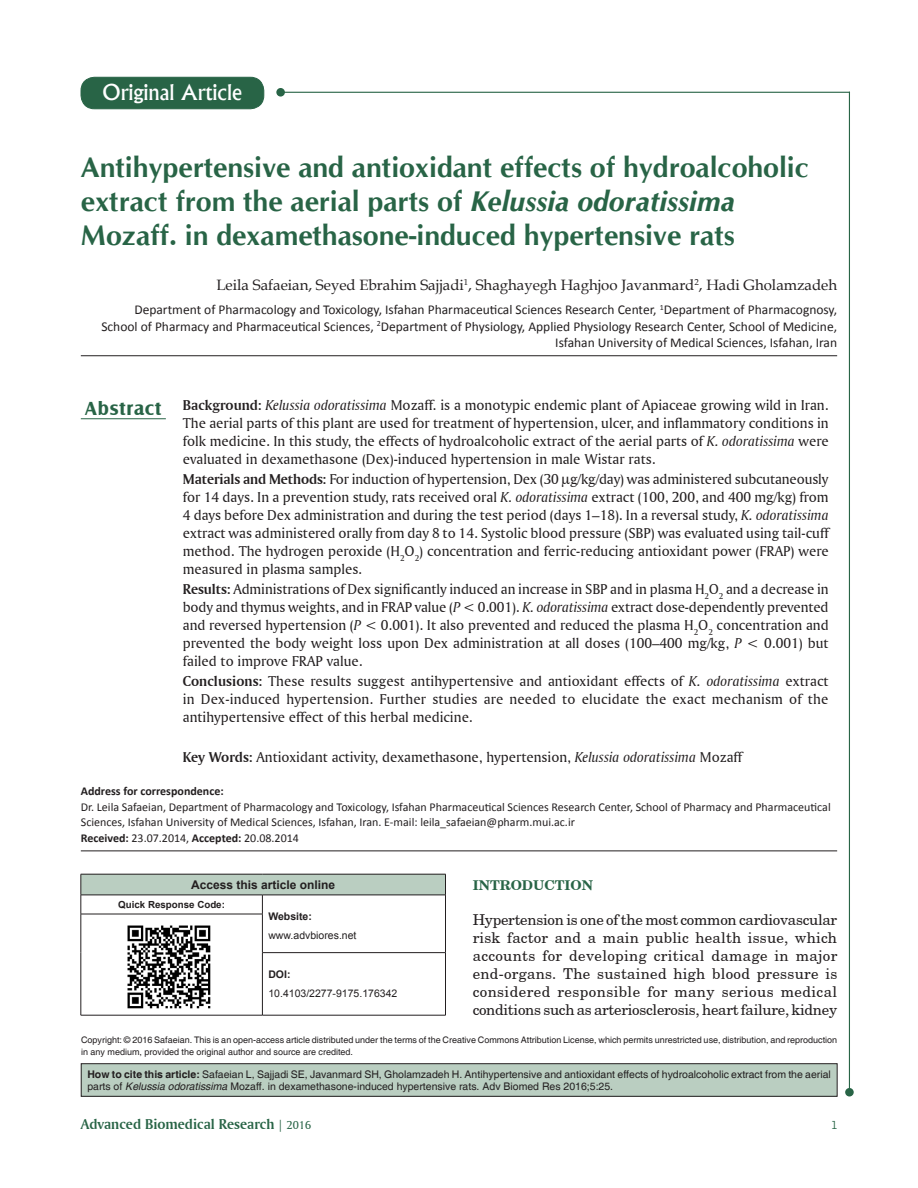
<style>
.page{position:relative;width:918px;height:1188px;background:#fff}
.page>*{position:absolute;margin:0;border:0;box-sizing:border-box;transform-origin:0 0}
.AT{font:700 28.5px/34.2px "CG Omega";color:#286446}
.AH{font:500 21px "Albertus";color:#fff}
.ABSH{font:700 19.5px "Castle T";letter-spacing:.04em;color:#286446}
.ABS{font:15px/18px "Amerigo BT Roman A";color:#231f20;text-align:justify}
.TX{font:15px/18px "New Century Schoolbook";letter-spacing:-.02em;color:#231f20;text-align:justify}
.KWD{font:15px "Amerigo BT Roman A";color:#231f20}
.AU{font:15px "Book Antiqua";color:#231f20}
.RF{font:15px "Amerigo BT Bold A";color:#286446}
.AFF{font:13.5px/16.2px "Calibri";color:#231f20;text-align:right}
.t1{font:700 13.5px "Century Schoolbook BT";color:#286446}
.ADD{font:12px/15.8px "Calibri";color:#231f20}
.HIS{font:12px "Calibri";color:#231f20}
.ATAO{font:700 12px "Arial";color:#231f20}
.RF-2{font:12px "Bell Centennial BT Address";color:#286446}
.SRC{font:10.5px/12.6px "Helvetica";color:#231f20}
.DOI{font:10.5px "Arial";color:#231f20}
.WEB{font:10.5px "Arial";color:#231f20}
.WEB-2{font:700 10.5px "Arial";color:#231f20}
.DOI-2{font:700 10.5px "Arial";color:#231f20}
.QRC{font:700 9.75px "Arial";color:#231f20}
.CR{font:9px/12px "Helvetica";color:#231f20}
.s1{font-style:italic}
.s2{font-family:"Amerigo BT Bold A"}
.s3{font-family:"Amerigo BT Italic A"}
.s4{font-weight:700}
.s5{font-family:"Amerigo BT Roman A";font-size:12px}
</style>
<div class="page">
<hr style="left:281px;top:92px;width:569px;height:1px;background:#286446">
<div style="left:276px;top:88px;width:9px;height:9px;background:#286446;border-radius:50%"></div>
<hr style="left:849px;top:92px;width:1px;height:999px;background:#286446">
<div style="left:845px;top:1088px;width:9px;height:8px;background:#286446;border-radius:50%"></div>
<hr style="left:81px;top:851px;width:756px;height:1px;background:#231f20">
<hr style="left:81px;top:355px;width:756px;height:1px;background:#231f20">
<div style="left:81px;top:874px;width:365px;height:21px;background:#bacec1"></div>
<hr style="left:81px;top:1015px;width:181px;height:1px;background:#231f20">
<hr style="left:81px;top:874px;width:181px;height:1px;background:#231f20">
<hr style="left:262px;top:874px;width:184px;height:1px;background:#231f20">
<hr style="left:81px;top:895px;width:181px;height:1px;background:#231f20">
<svg style="left:81px;top:874px;width:1px;height:40px"></svg>
<hr style="left:262px;top:895px;width:184px;height:1px;background:#231f20">
<svg style="left:445px;top:874px;width:1px;height:40px"></svg>
<hr style="left:445px;top:914px;width:1px;height:38px;background:#231f20">
<hr style="left:81px;top:914px;width:182px;height:1px;background:#231f20">
<hr style="left:81px;top:914px;width:1px;height:39px;background:#231f20">
<hr style="left:81px;top:953px;width:1px;height:62px;background:#231f20">
<hr style="left:445px;top:953px;width:1px;height:62px;background:#231f20">
<hr style="left:262px;top:1015px;width:184px;height:1px;background:#231f20">
<svg style="left:262px;top:895px;width:1px;height:19px"></svg>
<hr style="left:262px;top:914px;width:1px;height:38px;background:#231f20">
<hr style="left:262px;top:953px;width:1px;height:62px;background:#231f20">
<hr style="left:262px;top:952px;width:184px;height:1px;background:#231f20">
<img style="left:127px;top:925px;width:84px;height:84px">
<div style="left:81px;top:1064px;width:756px;height:32px;background:#bacec1"></div>
<div style="left:81px;top:77px;width:183px;height:32px;background:#286446;border-radius:14px"></div>
<div style="left:81px;top:77px;width:183px;height:32px;border:1px solid #286446;border-radius:14px"></div>
<hr style="left:81px;top:418px;width:85px;height:1px;background:#286446">
<p class="AH" style="left:103px;top:80px;width:141px">Original Article</p>
<p class="AT" style="left:81px;top:150px;width:730px">Antihypertensive and antioxidant effects of hydroalcoholic extract from the aerial parts of <span class="s1">Kelussia odoratissima<br></span>Mozaff. in dexamethasone‑induced hypertensive rats</p>
<p class="AU" style="left:216px;top:274px;width:622px">Leila Safaeian, Seyed Ebrahim Sajjadi<sup>1</sup>, Shaghayegh Haghjoo Javanmard<sup>2</sup>, Hadi Gholamzadeh</p>
<p class="AFF" style="left:101px;top:301px;width:737px">Department of Pharmacology and Toxicology, Isfahan Pharmaceutical Sciences Research Center, <sup>1</sup>Department of Pharmacognosy,<br>School of Pharmacy and Pharmaceutical Sciences, <sup>2</sup>Department of Physiology, Applied Physiology Research Center, School of Medicine,<br>Isfahan University of Medical Sciences, Isfahan, Iran</p>
<p class="ABS" style="left:183px;top:396px;width:647px"><span class="s2">Background:</span> <span class="s3">Kelussia odoratissima</span> Mozaff. is a monotypic endemic plant of Apiaceae growing wild in Iran.<br>The aerial parts of this plant are used for treatment of hypertension, ulcer, and inflammatory conditions in folk medicine. In this study, the effects of hydroalcoholic extract of the aerial parts of <span class="s3">K. odoratissima</span> were evaluated in dexamethasone (Dex)‑induced hypertension in male Wistar rats.</p>
<p class="ABS" style="left:183px;top:470px;width:647px"><span class="s2">Materials and Methods:</span> For induction of hypertension, Dex (30 g/kg/day) was administered subcutaneously for 14 days. In a prevention study, rats received oral <span class="s3">K. odoratissima</span> extract (100, 200, and 400 mg/kg) from 4 days before Dex administration and during the test period (days 1–18). In a reversal study, <span class="s3">K. odoratissima </span>extract was administered orally from day 8 to 14. Systolic blood pressure (SBP) was evaluated using tail‑cuff method. The hydrogen peroxide (H<sub>2</sub>O<sub>2</sub>) concentration and ferric‑reducing antioxidant power (FRAP) were measured in plasma samples.</p>
<p class="ABS" style="left:183px;top:580px;width:647px"><span class="s2">Results:</span> Administrations of Dex significantly induced an increase in SBP and in plasma H<sub>2</sub>O<sub>2</sub> and a decrease in body and thymus weights, and in FRAP value (<span class="s3">P</span> &lt; 0.001). <span class="s3">K. odoratissima</span> extract dose‑dependently prevented and reversed hypertension (<span class="s3">P</span> &lt; 0.001). It also prevented and reduced the plasma H<sub>2</sub>O<sub>2</sub> concentration and prevented the body weight loss upon Dex administration at all doses (100–400 mg/kg, <span class="s3">P</span> &lt; 0.001) but failed to improve FRAP value.</p>
<p class="ABS" style="left:183px;top:672px;width:647px"><span class="s2">Conclusions:</span> These results suggest antihypertensive and antioxidant effects of <span class="s3">K. odoratissima</span> extract in Dex‑induced hypertension. Further studies are needed to elucidate the exact mechanism of the antihypertensive effect of this herbal medicine.</p>
<p class="KWD" style="left:183px;top:748px;width:561px"><span class="s2">Key Words:</span> Antioxidant activity, dexamethasone, hypertension, <span class="s3">Kelussia odoratissima</span> Mozaff</p>
<p class="ADD" style="left:81px;top:782px;width:751px"><span class="s4">Address for correspondence:<br></span>Dr. Leila Safaeian, Department of Pharmacology and Toxicology, Isfahan Pharmaceutical Sciences Research Center, School of Pharmacy and Pharmaceutical<br>Sciences, Isfahan University of Medical Sciences, Isfahan, Iran. E‑mail: leila_safaeian@pharm.mui.ac.ir</p>
<p class="HIS" style="left:81px;top:831px;width:220px"><span class="s4">Received:</span> 23.07.2014, <span class="s4">Accepted:</span> 20.08.2014</p>
<p class="ABSH" style="left:85px;top:397px;width:78px">Abstract</p>
<p class="ATAO" style="left:191px;top:877px;width:146px">Access this article online</p>
<p class="QRC" style="left:118px;top:898px;width:108px">Quick Response Code:</p>
<p class="WEB-2" style="left:268px;top:909px;width:45px">Website:</p>
<p class="WEB" style="left:268px;top:928px;width:90px">www.advbiores.net</p>
<p class="DOI-2" style="left:268px;top:967px;width:24px">DOI:</p>
<p class="DOI" style="left:268px;top:987px;width:131px">10.4103/2277-9175.176342</p>
<h1 class="t1" style="left:473px;top:877px;width:122px">INTRODUCTION</h1>
<p class="TX" style="left:473px;top:911px;width:366px">Hypertension is one of the most common cardiovascular risk factor and a main public health issue, which accounts for developing critical damage in major end‑organs. The sustained high blood pressure is considered responsible for many serious medical conditions such as arteriosclerosis, heart failure, kidney</p>
<p class="CR" style="left:81px;top:1034px;width:758px">Copyright: © 2016 Safaeian. This is an open‑access article distributed under the terms of the Creative Commons Attribution License, which permits unrestricted use, distribution, and reproduction in any medium, provided the original author and source are credited.</p>
<p class="SRC" style="left:87px;top:1068px;width:745px"><span class="s4">How to cite this article:</span> Safaeian L, Sajjadi SE, Javanmard SH, Gholamzadeh H. Antihypertensive and antioxidant effects of hydroalcoholic extract from the aerial parts of <span class="s1">Kelussia odoratissima</span> Mozaff. in dexamethasone-induced hypertensive rats. Adv Biomed Res 2016;5:25.</p>
<p class="RF" style="left:81px;top:1115px;width:232px">Advanced Biomedical Research <span class="s5">| 2016</span></p>
<p class="RF-2" style="left:832px;top:1118px;width:7px">1</p>
</div>
